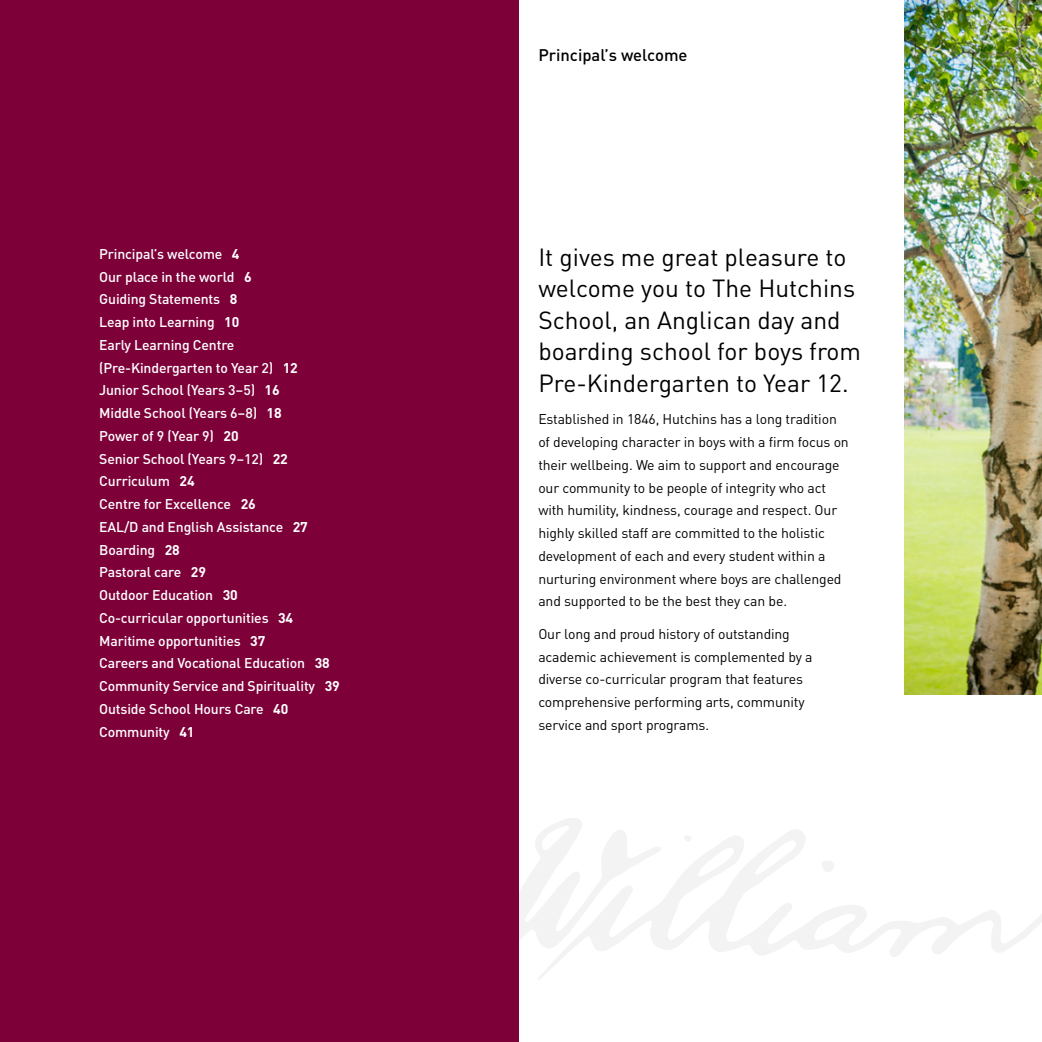
<style>
.page{position:relative;width:1042px;height:1042px;background:#fff}
.page>*{position:absolute;margin:0;border:0;box-sizing:border-box;transform-origin:0 0}
.t1{font:24.5px/31.5px "DIN Pro";color:#000}
.t2{font:500 16.62px "DIN Pro";color:#000}
.t3{font:14px/22.8px "DIN Pro";letter-spacing:-.01em;color:#000}
.t4{font:500 14px/22.8px "DIN Pro";letter-spacing:-.01em;color:#fff}
.s1{font-weight:700}
</style>
<div class="page">
<svg style="left:538px;top:830px;width:504px;height:149px"></svg>
<svg style="left:518px;top:817px;width:143px;height:132px"></svg>
<svg style="left:821px;top:860px;width:13px;height:13px"></svg>
<svg style="left:684px;top:835px;width:8px;height:7px"></svg>
<img style="left:904px;top:0;width:138px;height:694px">
<div style="left:0;top:0;width:518px;height:1042px;background:#7e0039"></div>
<p class="t2" style="left:538px;top:43px;width:151px">Principal’s welcome</p>
<p class="t4" style="left:99px;top:241px;width:242px">Principal’s welcome <span class="s1">4<br></span>Our place in the world <span class="s1">6<br></span>Guiding Statements <span class="s1">8<br></span>Leap into Learning <span class="s1">10<br></span>Early Learning Centre (Pre-Kindergarten to Year 2) <span class="s1">12<br></span>Junior School (Years 3–5) <span class="s1">16<br></span>Middle School (Years 6–8) <span class="s1">18<br></span>Power of 9 (Year 9) <span class="s1">20<br></span>Senior School (Years 9–12) <span class="s1">22<br></span>Curriculum <span class="s1">24<br></span>Centre for Excellence <span class="s1">26<br></span>EAL/D and English Assistance <span class="s1">27<br></span>Boarding <span class="s1">28<br></span>Pastoral care <span class="s1">29<br></span>Outdoor Education <span class="s1">30<br></span>Co-curricular opportunities <span class="s1">34<br></span>Maritime opportunities <span class="s1">37<br></span>Careers and Vocational Education <span class="s1">38<br></span>Community Service and Spirituality <span class="s1">39<br></span>Outside School Hours Care <span class="s1">40<br></span>Community <span class="s1">41</span></p>
<h1 class="t1" style="left:538px;top:239px;width:324px">It gives me great pleasure to welcome you to The Hutchins<br>School, an Anglican day and boarding school for boys from<br>Pre-Kindergarten to Year 12.</h1>
<p class="t3" style="left:538px;top:407px;width:312px">Established in 1846, Hutchins has a long tradition of developing character in boys with a firm focus on their wellbeing. We aim to support and encourage our community to be people of integrity who act with humility, kindness, courage and respect. Our highly skilled staff are committed to the holistic development of each and every student within a nurturing environment where boys are challenged and supported to be the best they can be.</p>
<p class="t3" style="left:538px;top:621px;width:276px">Our long and proud history of outstanding academic achievement is complemented by a diverse co-curricular program that features comprehensive performing arts, community service and sport programs.</p>
</div>
